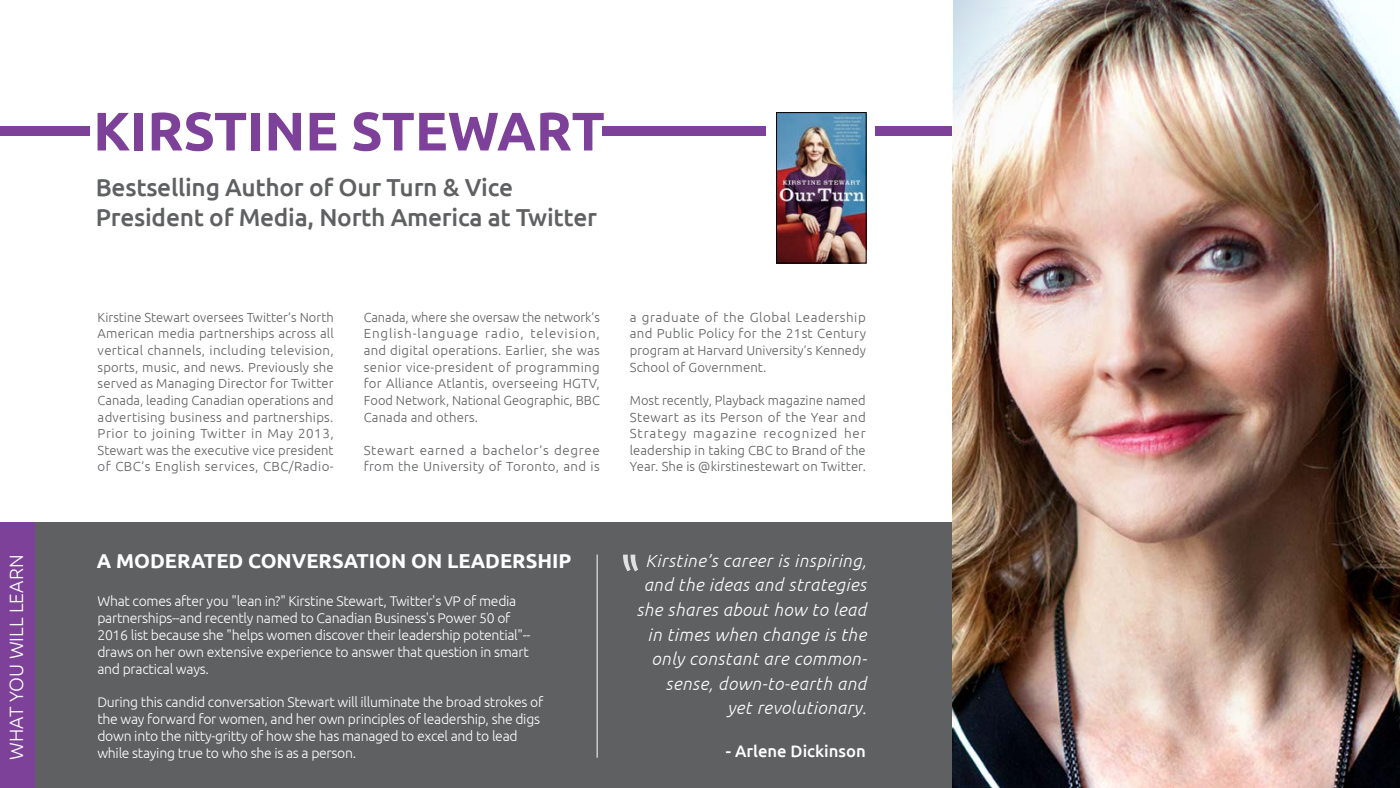
<style>
.page{position:relative;width:1400px;height:788px;background:#fff}
.page>*{position:absolute;margin:0;border:0;box-sizing:border-box;transform-origin:0 0}
.t1{font:700 54.16px "Ubuntu";color:#7d4199}
.t2{font:500 24.5px/29.4px "Ubuntu";letter-spacing:-.01em;color:#5f6062}
.t3{font:700 20.12px "Ubuntu";color:#fff}
.t4{font:300 19.25px "Ubuntu";color:#fff}
.t5{font:italic 300 17.5px/24.5px "Ubuntu";letter-spacing:.03em;color:#fff;text-align:right}
.t6{font:500 16.62px "Ubuntu";color:#fff}
.t7{font:300 14px/16.8px "Ubuntu";letter-spacing:-.02em;color:#fff}
.t8{font:300 13.12px/16.6px "Ubuntu";letter-spacing:.01em;color:#5f6062;text-align:justify}
</style>
<div class="page">
<div style="left:0;top:522px;width:953px;height:266px;background:#5f6062"></div>
<hr style="left:597px;top:554px;width:1px;height:203px;background:#fff">
<div style="left:0;top:522px;width:35px;height:266px;background:#7d4199"></div>
<svg style="left:623px;top:554px;width:15px;height:17px"></svg>
<div style="left:602px;top:126px;width:164px;height:10px;background:#7d4199"></div>
<div style="left:876px;top:126px;width:77px;height:10px;background:#7d4199"></div>
<img style="left:953px;top:0;width:447px;height:788px">
<img style="left:778px;top:114px;width:86px;height:147px">
<div style="left:776px;top:112px;width:90px;height:151px;border:1px solid #000"></div>
<div style="left:0;top:126px;width:89px;height:10px;background:#7d4199"></div>
<svg style="left:953px;top:0;width:84px;height:172px"></svg>
<h3 class="t4" style="left:5px;top:759px;width:206px;rotate:-90deg">WHAT YOU WILL LEARN</h3>
<h1 class="t1" style="left:93px;top:98px;width:513px">KIRSTINE STEWART</h1>
<h2 class="t2" style="left:96px;top:172px;width:503px">Bestselling Author of Our Turn &amp; Vice<br>President of Media, North America at Twitter</h2>
<p class="t8" style="left:98px;top:308px;width:238px">Kirstine Stewart oversees Twitter’s North American media partnerships across all vertical channels, including television, sports, music, and news. Previously she served as Managing Director for Twitter Canada, leading Canadian operations and advertising business and partnerships.<br>Prior to joining Twitter in May 2013, Stewart was the executive vice president of CBC’s English services, CBC/Radio-</p>
<p class="t8" style="left:364px;top:308px;width:238px">Canada, where she oversaw the network’s English-language radio, television, and digital operations. Earlier, she was senior vice-president of programming for Alliance Atlantis, overseeing HGTV, Food Network, National Geographic, BBC Canada and others.</p>
<p class="t8" style="left:364px;top:441px;width:238px">Stewart earned a bachelor’s degree from the University of Toronto, and is</p>
<p class="t8" style="left:630px;top:308px;width:238px">a graduate of the Global Leadership and Public Policy for the 21st Century program at Harvard University’s Kennedy School of Government.</p>
<p class="t8" style="left:630px;top:391px;width:238px">Most recently, Playback magazine named Stewart as its Person of the Year and Strategy magazine recognized her leadership in taking CBC to Brand of the Year. She is @kirstinestewart on Twitter.</p>
<h3 class="t3" style="left:97px;top:549px;width:476px">A MODERATED CONVERSATION ON LEADERSHIP</h3>
<p class="t7" style="left:97px;top:592px;width:435px">What comes after you "lean in?" Kirstine Stewart, Twitter's VP of media partnerships--and recently named to Canadian Business's Power 50 of 2016 list because she "helps women discover their leadership potential"-- draws on her own extensive experience to answer that question in smart and practical ways.</p>
<p class="t7" style="left:97px;top:693px;width:448px">During this candid conversation Stewart will illuminate the broad strokes of the way forward for women, and her own principles of leadership, she digs down into the nitty-gritty of how she has managed to excel and to lead while staying true to who she is as a person.</p>
<h3 class="t5" style="left:636px;top:548px;width:232px">Kirstine’s career is inspiring, and the ideas and strategies she shares about how to lead in times when change is the only constant are common&shy;sense, down-to-earth and<br>yet revolutionary.</h3>
<p class="t6" style="left:726px;top:740px;width:141px">- Arlene Dickinson</p>
</div>
